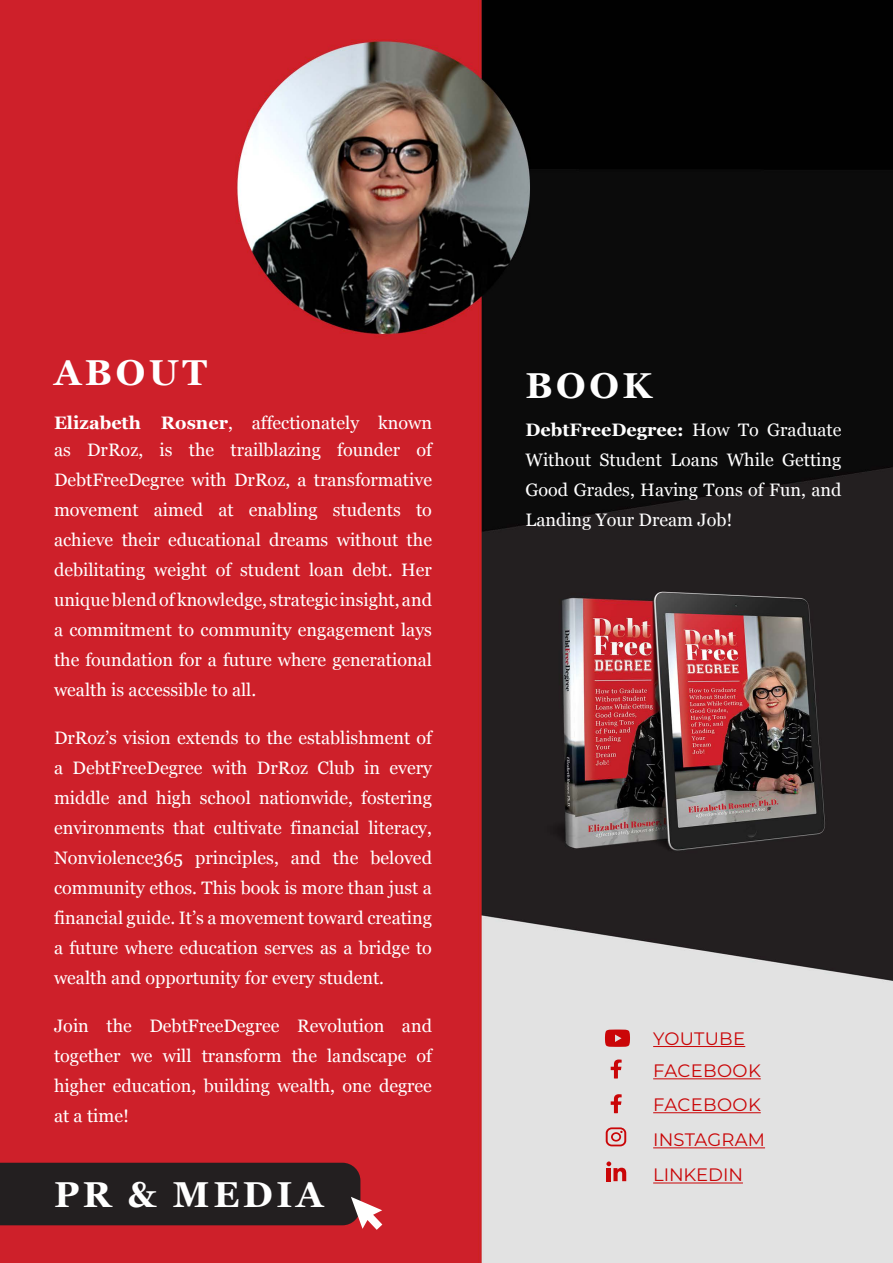
<style>
.page{position:relative;width:893px;height:1263px;background:#fff}
.page>*{position:absolute;margin:0;border:0;box-sizing:border-box;transform-origin:0 0}
.t1{font:700 36px "Georgia";letter-spacing:.1em;color:#fff}
.t2{font:18px/30px "Georgia";color:#fff;text-align:justify}
.t3{font:18px/35.1px "Montserrat";letter-spacing:.01em;color:#ca0608}
.s1{font-weight:700}
</style>
<div class="page">
<img style="left:0;top:0;width:893px;height:1263px">
<div style="left:783px;top:1102px;width:110px;height:161px;background:#e2e2e2"></div>
<hr style="left:653px;top:1046px;width:92px;height:1px;background:#ca0608">
<hr style="left:653px;top:1078px;width:108px;height:1px;background:#ca0608">
<hr style="left:653px;top:1112px;width:108px;height:1px;background:#ca0608">
<hr style="left:653px;top:1147px;width:112px;height:1px;background:#ca0608">
<hr style="left:653px;top:1182px;width:90px;height:1px;background:#ca0608">
<svg style="left:606px;top:1127px;width:20px;height:19px"></svg>
<svg style="left:611px;top:1059px;width:11px;height:19px"></svg>
<svg style="left:611px;top:1094px;width:11px;height:19px"></svg>
<svg style="left:0;top:1163px;width:382px;height:67px;background:#3a2325"></svg>
<svg style="left:605px;top:1029px;width:25px;height:18px"></svg>
<svg style="left:606px;top:1161px;width:20px;height:20px"></svg>
<h1 class="t1" style="left:54px;top:345px;width:155px">ABOUT</h1>
<p class="t2" style="left:54px;top:408px;width:380px;line-height:27px"><span class="s1">Elizabeth Rosner</span>, affectionately known as DrRoz, is the trailblazing founder of</p>
<p class="t2" style="left:54px;top:464px;width:380px">DebtFreeDegree with DrRoz, a transformative movement aimed at enabling students to achieve their educational dreams without the debilitating weight of student loan debt. Her unique blend of knowledge, strategic insight, and a commitment to community engagement lays the foundation for a future where generational wealth is accessible to all.</p>
<p class="t2" style="left:54px;top:722px;width:380px">DrRoz’s vision extends to the establishment of a DebtFreeDegree with DrRoz Club in every middle and high school nationwide, fostering environments that cultivate financial literacy, Nonviolence365 principles, and the beloved community ethos. This book is more than just a financial guide. It’s a movement toward creating a future where education serves as a bridge to wealth and opportunity for every student.</p>
<p class="t2" style="left:54px;top:1010px;width:379px">Join the DebtFreeDegree Revolution and together we will transform the landscape of higher education, building wealth, one degree at a time!</p>
<h1 class="t1" style="left:54px;top:1168px;width:271px">PR &amp; MEDIA</h1>
<h1 class="t1" style="left:525px;top:358px;width:128px">BOOK</h1>
<p class="t2" style="left:525px;top:414px;width:317px"><span class="s1">DebtFreeDegree:</span> How To Graduate Without Student Loans While Getting Good Grades, Having Tons of Fun, and Landing Your Dream Job!</p>
<p class="t3" style="left:653px;top:1021px;width:109px;line-height:32.2px">YOUTUBE<br>FACEBOOK</p>
<p class="t3" style="left:653px;top:1086px;width:113px">FACEBOOK<br>INSTAGRAM<br>LINKEDIN</p>
</div>
